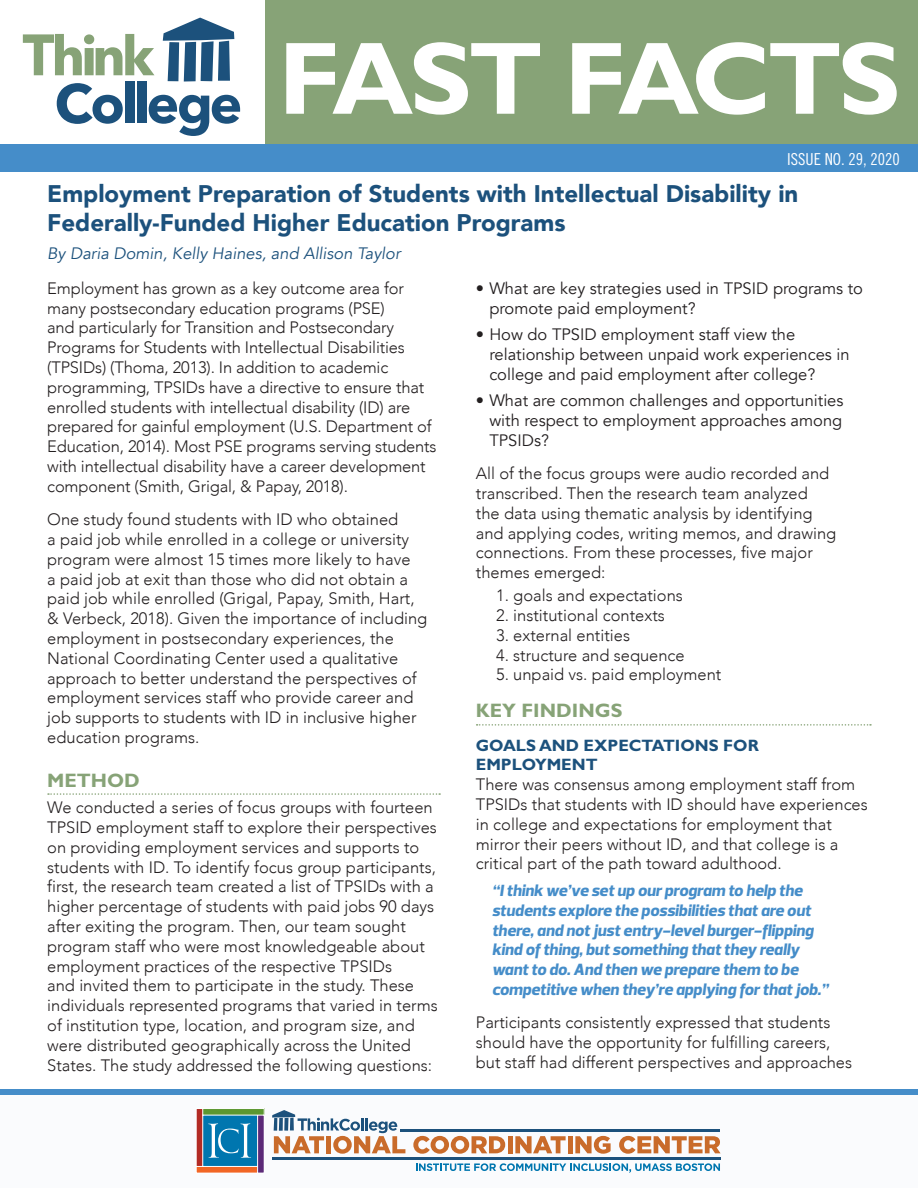
<style>
.page{position:relative;width:918px;height:1188px;background:#fff}
.page>*{position:absolute;margin:0;border:0;box-sizing:border-box;transform-origin:0 0}
.t1{font:700 103.5px "Gill Sans";letter-spacing:-.035em;color:#fff}
.t2{font:900 24px/28.8px "Avenir";color:#1c517c}
.t3{font:700 19.5px "Gill Sans";color:#87a377}
.t4{font:300 16.5px/19.8px "Avenir";color:#231f20}
.t5{font:16.5px/19.8px "Avenir";color:#231f20}
.t6{font:italic 800 16.5px/19.8px "Prelo";color:#458dc9}
.t7{font:italic 16.5px "Avenir";color:#1c517c}
.t8{font:700 16.5px/19.8px "Gill Sans";color:#1c517c}
.t9{font:16.5px "Trade Gothic Cond Eighteen";color:#fff}
</style>
<div class="page">
<div style="left:266px;top:0;width:652px;height:165px;background:#87a377"></div>
<div style="left:0;top:145px;width:918px;height:27px;background:#458dc9"></div>
<svg style="left:48px;top:793px;width:392px;height:2px"></svg>
<svg style="left:163px;top:18px;width:71px;height:64px"></svg>
<svg style="left:57px;top:83px;width:66px;height:41px"></svg>
<div style="left:125px;top:82px;width:9px;height:41px;background:#1c517c"></div>
<div style="left:137px;top:82px;width:9px;height:41px;background:#1c517c"></div>
<svg style="left:149px;top:95px;width:91px;height:41px"></svg>
<svg style="left:23px;top:34px;width:131px;height:41px"></svg>
<div style="left:0;top:1094px;width:918px;height:94px;background:#fafbfd"></div>
<div style="left:0;top:1089px;width:918px;height:5px;background:#458dc9"></div>
<svg style="left:477px;top:724px;width:394px;height:2px"></svg>
<hr style="left:273px;top:1157px;width:448px;height:3px;background:#1c517c">
<svg style="left:272px;top:1110px;width:133px;height:44px"></svg>
<svg style="left:413px;top:1136px;width:92px;height:18px"></svg>
<hr style="left:508px;top:1136px;width:4px;height:17px;background:#c96b2a">
<svg style="left:515px;top:1136px;width:51px;height:17px"></svg>
<hr style="left:568px;top:1136px;width:4px;height:17px;background:#c96b2a">
<svg style="left:575px;top:1136px;width:36px;height:18px"></svg>
<svg style="left:619px;top:1136px;width:102px;height:18px"></svg>
<svg style="left:196px;top:1108px;width:69px;height:65px;background:#59849b"></svg>
<svg style="left:416px;top:1163px;width:304px;height:10px"></svg>
<hr style="left:400px;top:1129px;width:320px;height:2px;background:#1c517c">
<h1 class="t1" style="left:278px;top:18px;width:624px">FAST FACTS</h1>
<p class="t9" style="left:787px;top:149px;width:114px">ISSUE NO. 29, 2020</p>
<p class="t2" style="left:47px;top:179px;width:753px">Employment Preparation of Students with Intellectual Disability in<br>Federally-Funded Higher Education Programs</p>
<p class="t7" style="left:47px;top:244px;width:355px">By Daria Domin, Kelly Haines, and Allison Taylor</p>
<p class="t4" style="left:47px;top:278px;width:391px">Employment has grown as a key outcome area for many postsecondary education programs (PSE)<br>and particularly for Transition and Postsecondary Programs for Students with Intellectual Disabilities (TPSIDs) (Thoma, 2013). In addition to academic programming, TPSIDs have a directive to ensure that enrolled students with intellectual disability (ID) are prepared for gainful employment (U.S. Department of Education, 2014). Most PSE programs serving students with intellectual disability have a career development component (Smith, Grigal, &amp; Papay, 2018).</p>
<p class="t4" style="left:47px;top:510px;width:382px">One study found students with ID who obtained<br>a paid job while enrolled in a college or university program were almost 15 times more likely to have<br>a paid job at exit than those who did not obtain a paid job while enrolled (Grigal, Papay, Smith, Hart, &amp; Verbeck, 2018). Given the importance of including employment in postsecondary experiences, the National Coordinating Center used a qualitative approach to better understand the perspectives of employment services staff who provide career and job supports to students with ID in inclusive higher education programs.</p>
<h2 class="t3" style="left:47px;top:768px;width:94px">METHOD</h2>
<p class="t4" style="left:47px;top:798px;width:392px">We conducted a series of focus groups with fourteen TPSID employment staff to explore their perspectives on providing employment services and supports to students with ID. To identify focus group participants, first, the research team created a list of TPSIDs with a higher percentage of students with paid jobs 90 days after exiting the program. Then, our team sought program staff who were most knowledgeable about employment practices of the respective TPSIDs<br>and invited them to participate in the study. These individuals represented programs that varied in terms of institution type, location, and program size, and were distributed geographically across the United States. The study addressed the following questions:</p>
<p class="t5" style="left:489px;top:279px;width:375px;text-indent:-13px">• What are key strategies used in TPSID programs to promote paid employment?</p>
<p class="t5" style="left:489px;top:325px;width:362px;text-indent:-13px">• How do TPSID employment staff view the relationship between unpaid work experiences in college and paid employment after college?</p>
<p class="t5" style="left:489px;top:391px;width:356px;text-align:justify;text-indent:-13px">• What are common challenges and opportunities with respect to employment approaches among TPSIDs?</p>
<p class="t4" style="left:476px;top:464px;width:362px">All of the focus groups were audio recorded and transcribed. Then the research team analyzed<br>the data using thematic analysis by identifying and applying codes, writing memos, and drawing connections. From these processes, five major themes emerged:</p>
<p class="t4" style="left:496px;top:586px;width:188px">1. goals and expectations</p>
<p class="t4" style="left:496px;top:605px;width:170px">2. institutional contexts</p>
<p class="t4" style="left:496px;top:625px;width:135px">3. external entities</p>
<p class="t4" style="left:496px;top:645px;width:190px">4. structure and sequence</p>
<p class="t4" style="left:496px;top:665px;width:227px">5. unpaid vs. paid employment</p>
<h2 class="t3" style="left:476px;top:699px;width:148px">KEY FINDINGS</h2>
<h3 class="t8" style="left:476px;top:735px;width:284px">GOALS AND EXPECTATIONS FOR<br>EMPLOYMENT</h3>
<p class="t4" style="left:476px;top:775px;width:393px">There was consensus among employment staff from TPSIDs that students with ID should have experiences in college and expectations for employment that mirror their peers without ID, and that college is a critical part of the path toward adulthood.</p>
<p class="t6" style="left:492px;top:881px;width:338px">“I think we’ve set up our program to help the students explore the possibilities that are out there, and not just entry-level burger-flipping kind of thing, but something that they really want to do. And then we prepare them to be competitive when they’re applying for that job.”</p>
<p class="t4" style="left:476px;top:1013px;width:378px">Participants consistently expressed that students should have the opportunity for fulfilling careers, but staff had different perspectives and approaches</p>
</div>
